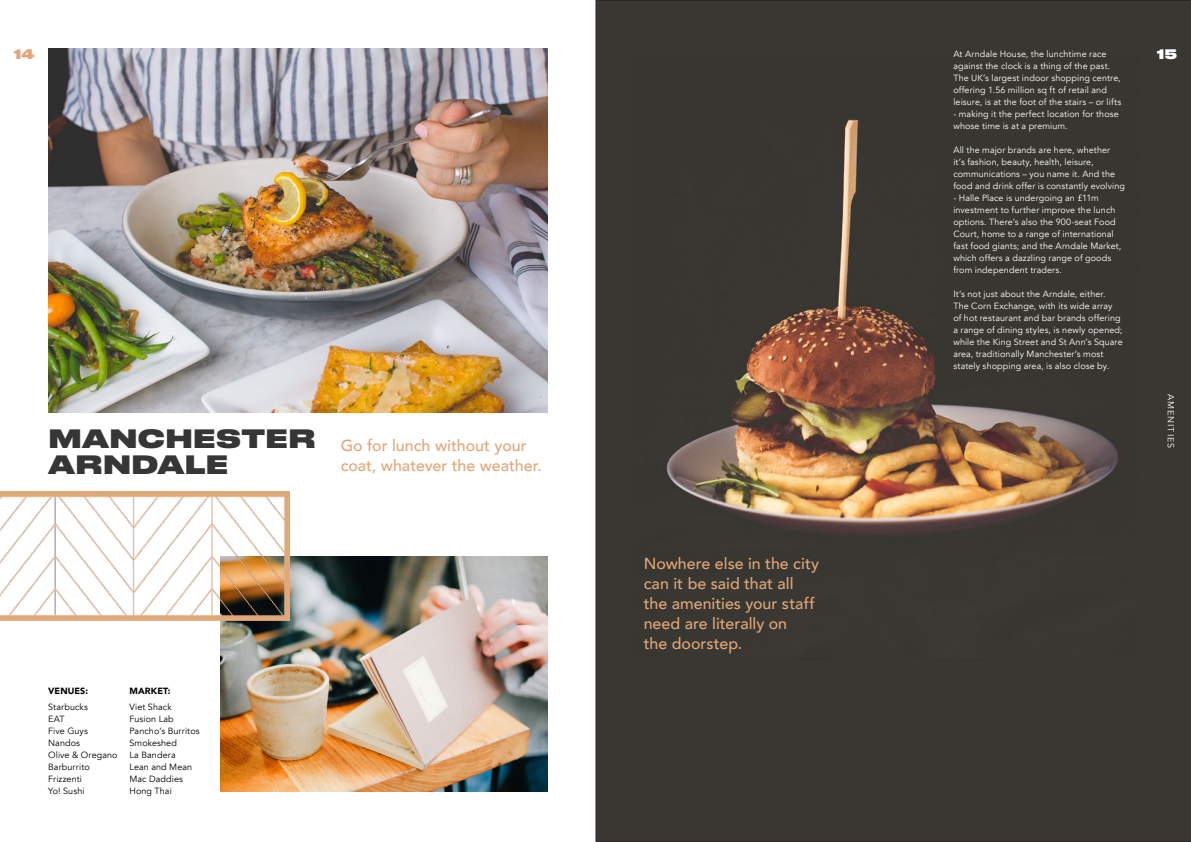
<style>
.page{position:relative;width:1191px;height:842px;background:#fff}
.page>*{position:absolute;margin:0;border:0;box-sizing:border-box;transform-origin:0 0}
.t1{font:25px/26px "Druk Text Wide Super";letter-spacing:-.01em;color:#373636}
.t2{font:500 16px/20px "Avenir";color:#e1a678}
.t3{font:13px "Druk Text Wide Super";color:#e1a678}
.t4{font:13px "Druk Text Wide Super";color:#fff}
.t5{font:9px/12px "Avenir";letter-spacing:.01em;color:#fff}
.t6{font:9px/12px "Avenir";letter-spacing:.01em;color:#000}
.t7{font:900 9px "Avenir";letter-spacing:.01em;color:#000}
.t8{font:9px "Avenir";letter-spacing:.105em;color:#fff}
</style>
<div class="page">
<div style="left:595px;top:0;width:596px;height:842px;background:#383732"></div>
<img style="left:634px;top:53px;width:505px;height:607px">
<img style="left:220px;top:557px;width:327px;height:235px">
<img style="left:48px;top:48px;width:499px;height:364px">
<img style="left:0;top:492px;width:289px;height:128px">
<h3 class="t3" style="left:13px;top:42px;width:23px">14</h3>
<h1 class="t1" style="left:48px;top:424px;width:269px">MANCHESTER<br>ARNDALE</h1>
<h2 class="t2" style="left:341px;top:435px;width:203px">Go for lunch without your coat, whatever the weather.</h2>
<p class="t7" style="left:48px;top:683px;width:41px">VENUES:</p>
<p class="t6" style="left:48px;top:701px;width:71px">Starbucks<br>EAT<br>Five Guys<br>Nandos<br>Olive &amp; Oregano<br>Barburrito<br>Frizzenti<br>Yo! Sushi</p>
<p class="t7" style="left:129px;top:683px;width:42px">MARKET:</p>
<p class="t6" style="left:129px;top:701px;width:72px">Viet Shack<br>Fusion Lab<br>Pancho’s Burritos<br>Smokeshed<br>La Bandera<br>Lean and Mean<br>Mac Daddies<br>Hong Thai</p>
<h2 class="t2" style="left:643px;top:553px;width:177px">Nowhere else in the city can it be said that all the amenities your staff need are literally on<br>the doorstep.</h2>
<p class="t5" style="left:953px;top:48px;width:169px">At Arndale House, the lunchtime race against the clock is a thing of the past.<br>The UK’s largest indoor shopping centre, offering 1.56 million sq ft of retail and leisure, is at the foot of the stairs – or lifts</p>
<p class="t5" style="left:953px;top:108px;width:167px">- making it the perfect location for those whose time is at a premium.</p>
<p class="t5" style="left:953px;top:144px;width:173px">All the major brands are here, whether<br>it’s fashion, beauty, health, leisure, communications – you name it. And the food and drink offer is constantly evolving</p>
<p class="t5" style="left:953px;top:192px;width:170px">- Halle Place is undergoing an £11m investment to further improve the lunch options. There’s also the 900-seat Food Court, home to a range of international fast food giants; and the Arndale Market, which offers a dazzling range of goods from independent traders.</p>
<p class="t5" style="left:953px;top:288px;width:171px">It’s not just about the Arndale, either.<br>The Corn Exchange, with its wide array of hot restaurant and bar brands offering a range of dining styles, is newly opened; while the King Street and St Ann’s Square area, traditionally Manchester’s most stately shopping area, is also close by.</p>
<h3 class="t4" style="left:1156px;top:42px;width:22px">15</h3>
<p class="t8" style="left:1176px;top:394px;width:56px;rotate:90deg">AMENITIES</p>
</div>
